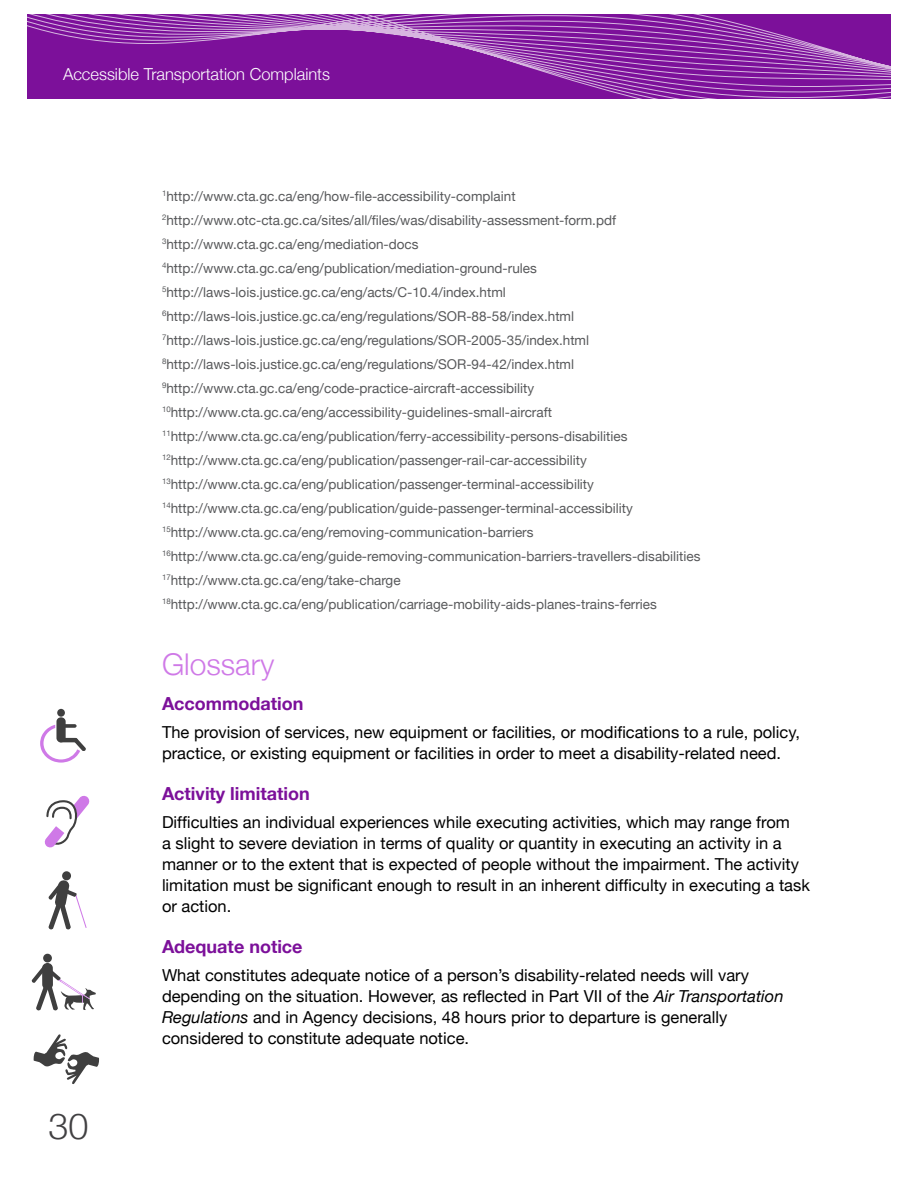
<style>
.page{position:relative;width:918px;height:1188px;background:#fff}
.page>*{position:absolute;margin:0;border:0;box-sizing:border-box;transform-origin:0 0}
.t1{font:300 36px "Helvetica Neue";color:#414042}
.t2{font:300 30px "Helvetica Neue";color:#cf79e7}
.t3{font:700 18px "Helvetica Neue";color:#7c109a}
.t4{font:16.5px/21px "Helvetica Neue";color:#000}
.t5{font:300 16.5px "Helvetica Neue";color:#fff}
.t6{font:13.5px/24px "Helvetica Neue";color:#58595b}
.s1{font-style:italic}
</style>
<div class="page">
<svg style="left:27px;top:14px;width:864px;height:85px;background:#8929a4"></svg>
<svg style="left:33px;top:1034px;width:66px;height:50px"></svg>
<svg style="left:44px;top:795px;width:46px;height:53px"></svg>
<div style="left:62px;top:871px;width:9px;height:9px;background:#3f3f3f;border-radius:50%"></div>
<svg style="left:48px;top:880px;width:39px;height:50px"></svg>
<div style="left:43px;top:954px;width:9px;height:8px;background:#3f3f3f;border-radius:50%"></div>
<svg style="left:31px;top:967px;width:65px;height:44px"></svg>
<div style="left:42px;top:963px;width:11px;height:27px;background:#3f3f3f;border-radius:5px"></div>
<div style="left:57px;top:709px;width:8px;height:8px;background:#3f3f3f;border-radius:50%"></div>
<div style="left:56px;top:717px;width:10px;height:25px;background:#3f3f3f;border-radius:4px"></div>
<svg style="left:40px;top:725px;width:46px;height:38px"></svg>
<p class="t5" style="left:63px;top:64px;width:269px">Accessible Transportation Complaints</p>
<p class="t6" style="left:162px;top:184px;width:540px"><sup>1</sup>http://www.cta.gc.ca/eng/how-file-accessibility-complaint <sup>2</sup>http://www.otc-cta.gc.ca/sites/all/files/was/disability-assessment-form.pdf <sup>3</sup>http://www.cta.gc.ca/eng/mediation-docs <sup>4</sup>http://www.cta.gc.ca/eng/publication/mediation-ground-rules <sup>5</sup>http://laws-lois.justice.gc.ca/eng/acts/C-10.4/index.html <sup>6</sup>http://laws-lois.justice.gc.ca/eng/regulations/SOR-88-58/index.html <sup>7</sup>http://laws-lois.justice.gc.ca/eng/regulations/SOR-2005-35/index.html <sup>8</sup>http://laws-lois.justice.gc.ca/eng/regulations/SOR-94-42/index.html <sup>9</sup>http://www.cta.gc.ca/eng/code-practice-aircraft-accessibility <sup>10</sup>http://www.cta.gc.ca/eng/accessibility-guidelines-small-aircraft <sup>11</sup>http://www.cta.gc.ca/eng/publication/ferry-accessibility-persons-disabilities <sup>12</sup>http://www.cta.gc.ca/eng/publication/passenger-rail-car-accessibility <sup>13</sup>http://www.cta.gc.ca/eng/publication/passenger-terminal-accessibility <sup>14</sup>http://www.cta.gc.ca/eng/publication/guide-passenger-terminal-accessibility <sup>15</sup>http://www.cta.gc.ca/eng/removing-communication-barriers <sup>16</sup>http://www.cta.gc.ca/eng/guide-removing-communication-barriers-travellers-disabilities <sup>17</sup>http://www.cta.gc.ca/eng/take-charge <sup>18</sup>http://www.cta.gc.ca/eng/publication/carriage-mobility-aids-planes-trains-ferries</p>
<h1 class="t1" style="left:49px;top:1104px;width:42px">30</h1>
<h2 class="t2" style="left:162px;top:646px;width:114px">Glossary</h2>
<h3 class="t3" style="left:162px;top:687px;width:143px">Accommodation</h3>
<p class="t4" style="left:162px;top:721px;width:640px">The provision of services, new equipment or facilities, or modifications to a rule, policy, practice, or existing equipment or facilities in order to meet a disability-related need.</p>
<h3 class="t3" style="left:162px;top:777px;width:149px">Activity limitation</h3>
<p class="t4" style="left:162px;top:811px;width:649px">Difficulties an individual experiences while executing activities, which may range from<br>a slight to severe deviation in terms of quality or quantity in executing an activity in a manner or to the extent that is expected of people without the impairment. The activity limitation must be significant enough to result in an inherent difficulty in executing a task or action.</p>
<h3 class="t3" style="left:162px;top:930px;width:142px">Adequate notice</h3>
<p class="t4" style="left:162px;top:964px;width:623px">What constitutes adequate notice of a person’s disability-related needs will vary depending on the situation. However, as reflected in Part VII of the <span class="s1">Air Transportation Regulations</span> and in Agency decisions, 48 hours prior to departure is generally considered to constitute adequate notice.</p>
</div>
